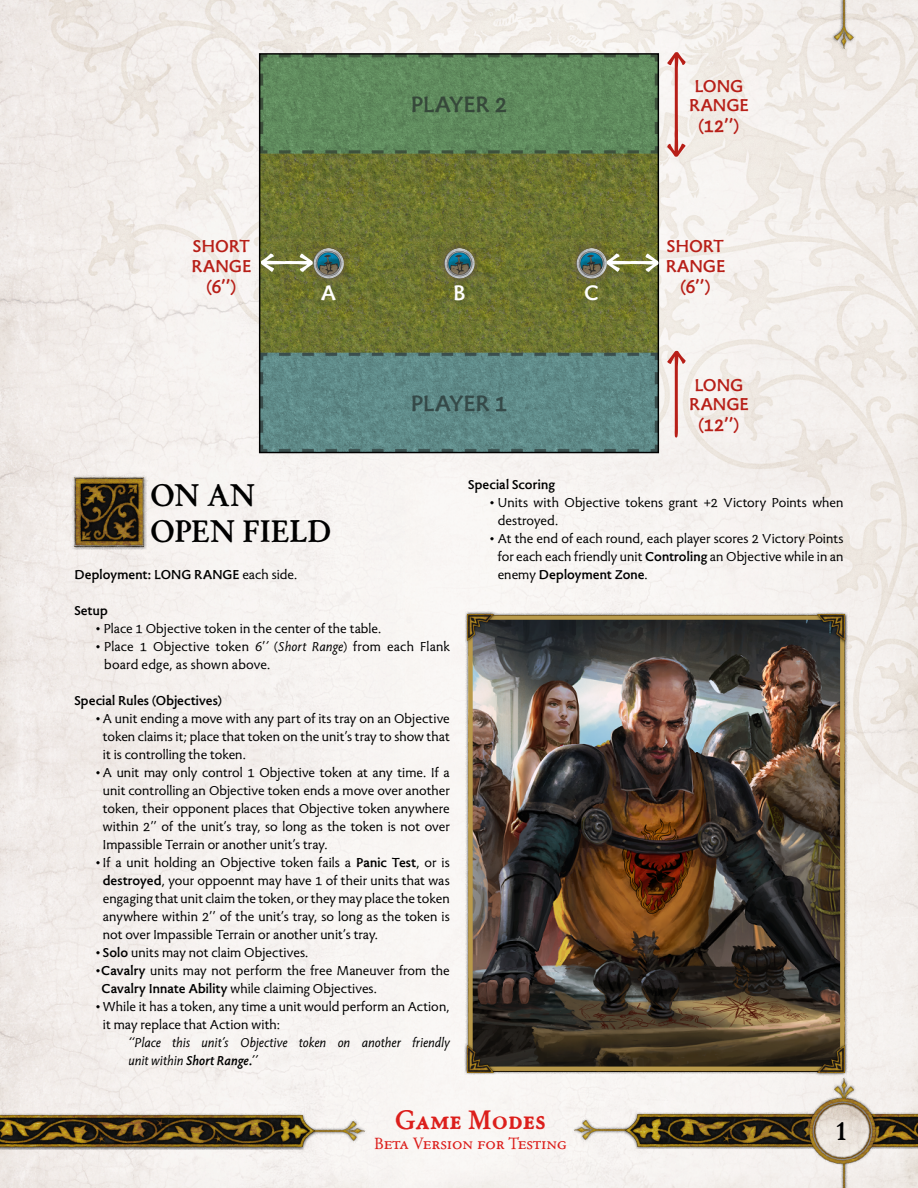
<style>
.page{position:relative;width:918px;height:1188px;background:#fff}
.page>*{position:absolute;margin:0;border:0;box-sizing:border-box;transform-origin:0 0}
.t1{font:700 31.5px/36px "Archive Garamond Pro";color:#000}
.t2{font:700 27px "Archive Garamond Pro";color:#dc1f1c}
.t3{font:700 27px "Archive Garamond Pro";color:#000}
.t4{font:700 25.8px "Tuff";letter-spacing:-.005em;color:#354948}
.t5{font:700 25.8px "Tuff";letter-spacing:-.005em;color:#36483a}
.t6{font:700 24.45px "Tuff";color:#fff}
.t7{font:700 21px "Tuff";color:#b81f18}
.t8{font:700 19.95px/20px "Tuff";letter-spacing:.005em;color:#b81f18}
.t9{font:16.5px "Archive Garamond Pro";color:#dc1f1c}
.t10{font:15px/18px "Tuff";letter-spacing:.005em;color:#000}
.t11{font:700 15px "Tuff";letter-spacing:.01em;color:#000}
.t12{font:italic 15px/18px "Tuff";letter-spacing:.005em;color:#000}
.s1{font-weight:400}
.s2{font-style:italic}
.s3{font-weight:700}
</style>
<div class="page">
<img style="left:0;top:0;width:918px;height:1188px">
<div style="left:207px;top:1119px;width:161px;height:25px;background:#f7f4f2"></div>
<img style="left:317px;top:1121px;width:48px;height:20px">
<div style="left:571px;top:1118px;width:143px;height:25px;background:#f7f3f1"></div>
<img style="left:574px;top:1120px;width:48px;height:20px">
<div style="left:831px;top:0;width:25px;height:51px;background:#000;opacity:.75"></div>
<img style="left:834px;top:0;width:19px;height:48px">
<svg style="left:258px;top:52px;width:402px;height:402px;background:#657e53"></svg>
<div style="left:435px;top:239px;width:48px;height:48px;background:#655347;opacity:.75"></div>
<img style="left:444px;top:248px;width:31px;height:31px;border-radius:15px">
<div style="left:305px;top:239px;width:48px;height:48px;background:#655347;opacity:.75"></div>
<img style="left:313px;top:248px;width:31px;height:31px;border-radius:15px">
<div style="left:568px;top:239px;width:48px;height:48px;background:#655347;opacity:.75"></div>
<img style="left:576px;top:248px;width:31px;height:31px;border-radius:15px">
<svg style="left:607px;top:253px;width:52px;height:19px"></svg>
<svg style="left:261px;top:253px;width:52px;height:19px"></svg>
<svg style="left:667px;top:351px;width:19px;height:87px"></svg>
<svg style="left:667px;top:52px;width:19px;height:105px"></svg>
<div style="left:71px;top:475px;width:75px;height:75px;background:#000;opacity:.75"></div>
<img style="left:74px;top:477px;width:70px;height:70px">
<img style="left:454px;top:604px;width:403px;height:468px">
<div style="left:815px;top:611px;width:32px;height:33px;background:#000;opacity:.75"></div>
<img style="left:818px;top:614px;width:27px;height:27px">
<div style="left:815px;top:1043px;width:32px;height:32px;background:#000;opacity:.75"></div>
<img style="left:818px;top:1046px;width:27px;height:27px">
<div style="left:464px;top:612px;width:33px;height:32px;background:#000;opacity:.75"></div>
<img style="left:467px;top:614px;width:27px;height:27px">
<div style="left:464px;top:1043px;width:33px;height:32px;background:#000;opacity:.75"></div>
<img style="left:467px;top:1046px;width:27px;height:27px">
<div style="left:831px;top:1075px;width:25px;height:113px;background:#f3eeeb"></div>
<img style="left:834px;top:1078px;width:19px;height:110px">
<div style="left:622px;top:1112px;width:296px;height:37px;background:#000;opacity:.75"></div>
<img style="left:625px;top:1114px;width:293px;height:32px">
<div style="left:807px;top:1096px;width:71px;height:70px;background:#000;opacity:.75"></div>
<img style="left:810px;top:1098px;width:65px;height:65px">
<div style="left:0;top:1113px;width:317px;height:37px;background:#000;opacity:.75"></div>
<img style="left:0;top:1115px;width:314px;height:32px">
<h3 class="t8" style="left:192px;top:236px;width:61px">SHORT<br>RANGE</h3>
<h3 class="t7" style="left:206px;top:273px;width:31px">(6’’)</h3>
<h3 class="t5" style="left:411px;top:88px;width:98px">PLAYER 2</h3>
<h3 class="t6" style="left:321px;top:277px;width:16px">A</h3>
<h3 class="t6" style="left:453px;top:277px;width:14px">B</h3>
<h3 class="t6" style="left:584px;top:277px;width:16px">C</h3>
<h3 class="t4" style="left:411px;top:386px;width:98px">PLAYER 1</h3>
<h3 class="t8" style="left:689px;top:76px;width:61px">LONG<br>RANGE</h3>
<h3 class="t7" style="left:699px;top:113px;width:42px">(12’’)</h3>
<h3 class="t8" style="left:666px;top:236px;width:61px">SHORT<br>RANGE</h3>
<h3 class="t7" style="left:681px;top:273px;width:31px">(6’’)</h3>
<h3 class="t8" style="left:689px;top:375px;width:61px">LONG<br>RANGE</h3>
<h3 class="t7" style="left:699px;top:412px;width:42px">(12’’)</h3>
<h1 class="t1" style="left:150px;top:476px;width:182px">ON AN<br>OPEN FIELD</h1>
<p class="t11" style="left:74px;top:565px;width:225px">Deployment: LONG RANGE <span class="s1">each side.</span></p>
<p class="t11" style="left:74px;top:601px;width:35px">Setup</p>
<p class="t10" style="left:96px;top:620px;width:287px">• Place 1 Objective token in the center of the table.</p>
<p class="t10" style="left:104px;top:638px;width:347px;text-indent:-9px">• Place 1 Objective token 6’<span class="s2">’ (Short Range)</span> from each Flank board edge, as shown above.</p>
<p class="t11" style="left:74px;top:691px;width:149px">Special Rules (Objectives)</p>
<p class="t10" style="left:103px;top:710px;width:348px;text-align:justify;text-indent:-7px">• A unit ending a move with any part of its tray on an Objective token claims it; place that token on the unit’s tray to show that it is controlling the token.</p>
<p class="t10" style="left:103px;top:764px;width:348px;text-align:justify;text-indent:-7px">• A unit may only control 1 Objective token at any time. If a unit controlling an Objective token ends a move over another token, their opponent places that Objective token anywhere within 2’’ of the unit’s tray, so long as the token is not over Impassible Terrain or another unit’s tray.</p>
<p class="t10" style="left:103px;top:854px;width:348px;text-align:justify;text-indent:-7px">• If a unit holding an Objective token fails a <span class="s3">Panic Test</span>, or is <span class="s3">destroyed</span>, your oppoennt may have 1 of their units that was engaging that unit claim the token, or they may place the token anywhere within 2’’ of the unit’s tray, so long as the token is not over Impassible Terrain or another unit’s tray.</p>
<p class="t10" style="left:96px;top:944px;width:214px">• <span class="s3">Solo</span> units may not claim Objectives.</p>
<p class="t10" style="left:102px;top:962px;width:350px;text-indent:-6px">•<span class="s3">Cavalry</span> units may not perform the free Maneuver from the<br><span class="s3">Cavalry Innate Ability</span> while claiming Objectives.</p>
<p class="t10" style="left:103px;top:998px;width:348px;text-indent:-7px">• While it has a token, any time a unit would perform an Action, it may replace that Action with:</p>
<p class="t12" style="left:128px;top:1034px;width:323px">‘‘Place this unit’s Objective token on another friendly unit within <span class="s3">Short Range.</span>’’</p>
<p class="t11" style="left:468px;top:475px;width:88px">Special Scoring</p>
<p class="t10" style="left:498px;top:494px;width:347px;text-indent:-9px">• Units with Objective tokens grant +2 Victory Points when destroyed.</p>
<p class="t10" style="left:498px;top:530px;width:347px;text-align:justify;text-indent:-8px">• At the end of each round, each player scores 2 Victory Points for each each friendly unit <span class="s3">Controling</span> an Objective while in an enemy <span class="s3">Deployment Zone</span>.</p>
<h2 class="t2" style="left:395px;top:1101px;width:152px">Game Modes</h2>
<p class="t9" style="left:374px;top:1132px;width:194px">Beta Version for Testing</p>
<h2 class="t3" style="left:836px;top:1112px;width:12px">1</h2>
</div>
